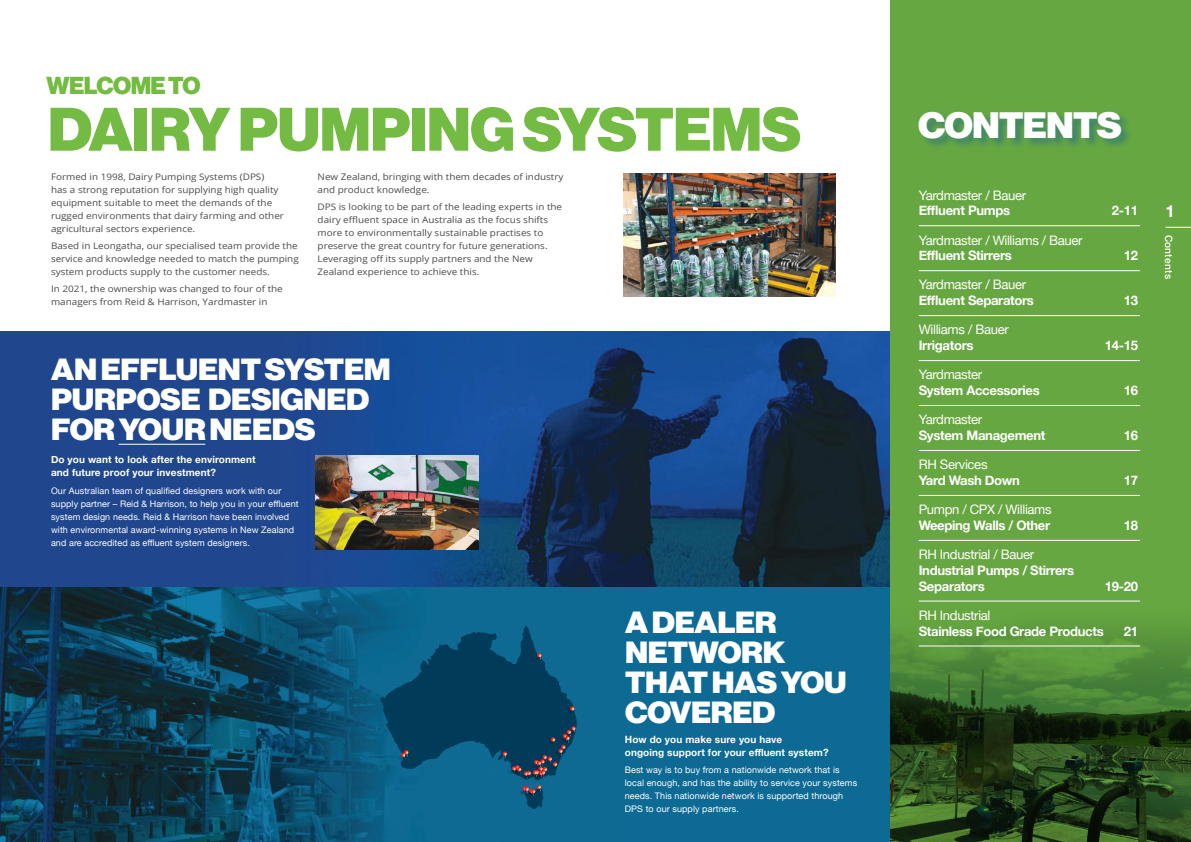
<style>
.page{position:relative;width:1191px;height:842px;background:#fff}
.page>*{position:absolute;margin:0;border:0;box-sizing:border-box;transform-origin:0 0}
.t1{font:60px "N Haas Grotesk DS Pro 95 Blk";letter-spacing:-.01em;color:#73bb42}
.t2{font:36px "N Haas Grotesk DS Pro 95 Blk";letter-spacing:-.02em;color:#fff;scale:1.05 1}
.t3{font:30px/30px "N Haas Grotesk DS Pro 95 Blk";letter-spacing:-.01em;color:#fff;scale:1.05 1}
.t4{font:24px "N Haas Grotesk DS Pro 95 Blk";letter-spacing:-.025em;color:#73bb42}
.t5{font:700 16.7px "Helvetica Neue";color:#fff}
.t6{font:700 13.1px/15.7px "Helvetica Neue";letter-spacing:-.025em;color:#fff}
.t7{font:13.1px "Helvetica Neue";letter-spacing:-.025em;color:#fff}
.t8{font:500 10.1px "Helvetica Neue";letter-spacing:.025em;color:#fff}
.t9{font:700 10px/13px "Helvetica Neue";letter-spacing:.01em;color:#fff}
.t10{font:9px/13px "Open Sans";color:#4e4b4c;scale:1.1 1}
.t11{font:9px/13px "Helvetica Neue";letter-spacing:.01em;color:#fff}
</style>
<div class="page">
<div style="left:0;top:587px;width:899px;height:255px;background:#0c6a94"></div>
<img style="left:0;top:587px;width:396px;height:255px">
<div style="left:0;top:332px;width:899px;height:255px;background:#20478e"></div>
<img style="left:118px;top:332px;width:772px;height:255px">
<div style="left:890px;top:0;width:301px;height:842px;background:#67a741"></div>
<img style="left:890px;top:806px;width:301px;height:36px">
<img style="left:890px;top:600px;width:301px;height:206px">
<div style="left:918px;top:111px;width:214px;height:39px;background:#0252a7;opacity:.39"></div>
<hr style="left:918px;top:225px;width:222px;height:1px;background:#fff">
<hr style="left:918px;top:270px;width:222px;height:1px;background:#fff">
<hr style="left:918px;top:315px;width:222px;height:1px;background:#fff">
<hr style="left:918px;top:360px;width:222px;height:1px;background:#fff">
<hr style="left:918px;top:405px;width:222px;height:1px;background:#fff">
<hr style="left:918px;top:450px;width:222px;height:1px;background:#fff">
<hr style="left:918px;top:495px;width:222px;height:1px;background:#fff">
<hr style="left:918px;top:540px;width:222px;height:1px;background:#fff">
<hr style="left:918px;top:601px;width:222px;height:1px;background:#fff">
<hr style="left:918px;top:646px;width:222px;height:1px;background:#fff">
<hr style="left:119px;top:444px;width:86px;height:1px;background:#fff">
<img style="left:316px;top:456px;width:162px;height:94px">
<img style="left:624px;top:174px;width:211px;height:122px">
<svg style="left:380px;top:626px;width:197px;height:184px"></svg>
<svg style="left:1165px;top:227px;width:26px;height:1px"></svg>
<h3 class="t4" style="left:47px;top:71px;width:156px">WELCOME TO</h3>
<h1 class="t1" style="left:48px;top:94px;width:754px">DAIRY PUMPING SYSTEMS</h1>
<p class="t10" style="left:51px;top:170px;width:213px">Formed in 1998, Dairy Pumping Systems (DPS)<br>has a strong reputation for supplying high quality equipment suitable to meet the demands of the rugged environments that dairy farming and other agricultural sectors experience.</p>
<p class="t10" style="left:51px;top:239px;width:227px;text-align:justify">Based in Leongatha, our specialised team provide the service and knowledge needed to match the pumping system products supply to the customer needs.</p>
<p class="t10" style="left:51px;top:282px;width:212px">In 2021, the ownership was changed to four of the managers from Reid &amp; Harrison, Yardmaster in</p>
<p class="t10" style="left:317px;top:170px;width:225px">New Zealand, bringing with them decades of industry and product knowledge.</p>
<p class="t10" style="left:317px;top:200px;width:224px">DPS is looking to be part of the leading experts in the dairy effluent space in Australia as the focus shifts more to environmentally sustainable practises to preserve the great country for future generations.<br>Leveraging off its supply partners and the New Zealand experience to achieve this.</p>
<h3 class="t3" style="left:51px;top:355px;width:325px">AN EFFLUENT SYSTEM<br>PURPOSE DESIGNED<br>FOR YOUR NEEDS</h3>
<p class="t9" style="left:51px;top:453px;width:206px">Do you want to look after the environment and future proof your investment?</p>
<p class="t11" style="left:51px;top:484px;width:249px">Our Australian team of qualified designers work with our supply partner – Reid &amp; Harrison, to help you in your effluent system design needs. Reid &amp; Harrison have been involved with environmental award-winning systems in New Zealand and are accredited as effluent system designers.</p>
<h3 class="t3" style="left:625px;top:608px;width:212px">A DEALER<br>NETWORK<br>THAT HAS YOU<br>COVERED</h3>
<p class="t9" style="left:625px;top:733px;width:205px">How do you make sure you have<br>ongoing support for your effluent system?</p>
<p class="t11" style="left:625px;top:764px;width:234px">Best way is to buy from a nationwide network that is local enough, and has the ability to service your systems needs. This nationwide network is supported through DPS to our supply partners.</p>
<h2 class="t2" style="left:918px;top:104px;width:195px">CONTENTS</h2>
<h3 class="t7" style="left:918px;top:185px;width:109px">Yardmaster / Bauer</h3>
<h3 class="t6" style="left:918px;top:203px;width:93px">Effluent Pumps</h3>
<h3 class="t6" style="left:1111px;top:203px;width:28px">2-11</h3>
<h3 class="t7" style="left:918px;top:230px;width:165px">Yardmaster / Williams / Bauer</h3>
<h3 class="t6" style="left:918px;top:248px;width:95px">Effluent Stirrers</h3>
<h3 class="t6" style="left:1123px;top:248px;width:16px">12</h3>
<h3 class="t7" style="left:918px;top:275px;width:109px">Yardmaster / Bauer</h3>
<h3 class="t6" style="left:918px;top:293px;width:117px">Effluent Separators</h3>
<h3 class="t6" style="left:1123px;top:293px;width:16px">13</h3>
<h3 class="t7" style="left:918px;top:320px;width:91px">Williams / Bauer</h3>
<h3 class="t6" style="left:918px;top:338px;width:56px">Irrigators</h3>
<h3 class="t6" style="left:1104px;top:338px;width:35px">14-15</h3>
<h3 class="t7" style="left:918px;top:365px;width:65px">Yardmaster</h3>
<h3 class="t6" style="left:918px;top:383px;width:123px">System Accessories</h3>
<h3 class="t6" style="left:1123px;top:383px;width:16px">16</h3>
<h3 class="t7" style="left:918px;top:410px;width:65px">Yardmaster</h3>
<h3 class="t6" style="left:918px;top:428px;width:128px">System Management</h3>
<h3 class="t6" style="left:1123px;top:428px;width:16px">16</h3>
<h3 class="t7" style="left:918px;top:455px;width:70px">RH Services</h3>
<h3 class="t6" style="left:918px;top:473px;width:103px">Yard Wash Down</h3>
<h3 class="t6" style="left:1123px;top:473px;width:16px">17</h3>
<h3 class="t7" style="left:918px;top:500px;width:134px">Pumpn / CPX / Williams</h3>
<h3 class="t6" style="left:918px;top:518px;width:133px">Weeping Walls / Other</h3>
<h3 class="t6" style="left:1123px;top:518px;width:16px">18</h3>
<h3 class="t7" style="left:918px;top:545px;width:117px">RH Industrial / Bauer</h3>
<h3 class="t6" style="left:918px;top:563px;width:157px">Industrial Pumps / Stirrers<br>Separators</h3>
<h3 class="t6" style="left:1104px;top:578px;width:35px">19-20</h3>
<h3 class="t7" style="left:918px;top:606px;width:73px">RH Industrial</h3>
<h3 class="t6" style="left:918px;top:623px;width:186px">Stainless Food Grade Products</h3>
<h3 class="t6" style="left:1123px;top:623px;width:16px">21</h3>
<h3 class="t5" style="left:1165px;top:198px;width:11px">1</h3>
<p class="t8" style="left:1176px;top:235px;width:46px;rotate:90deg">Contents</p>
</div>
